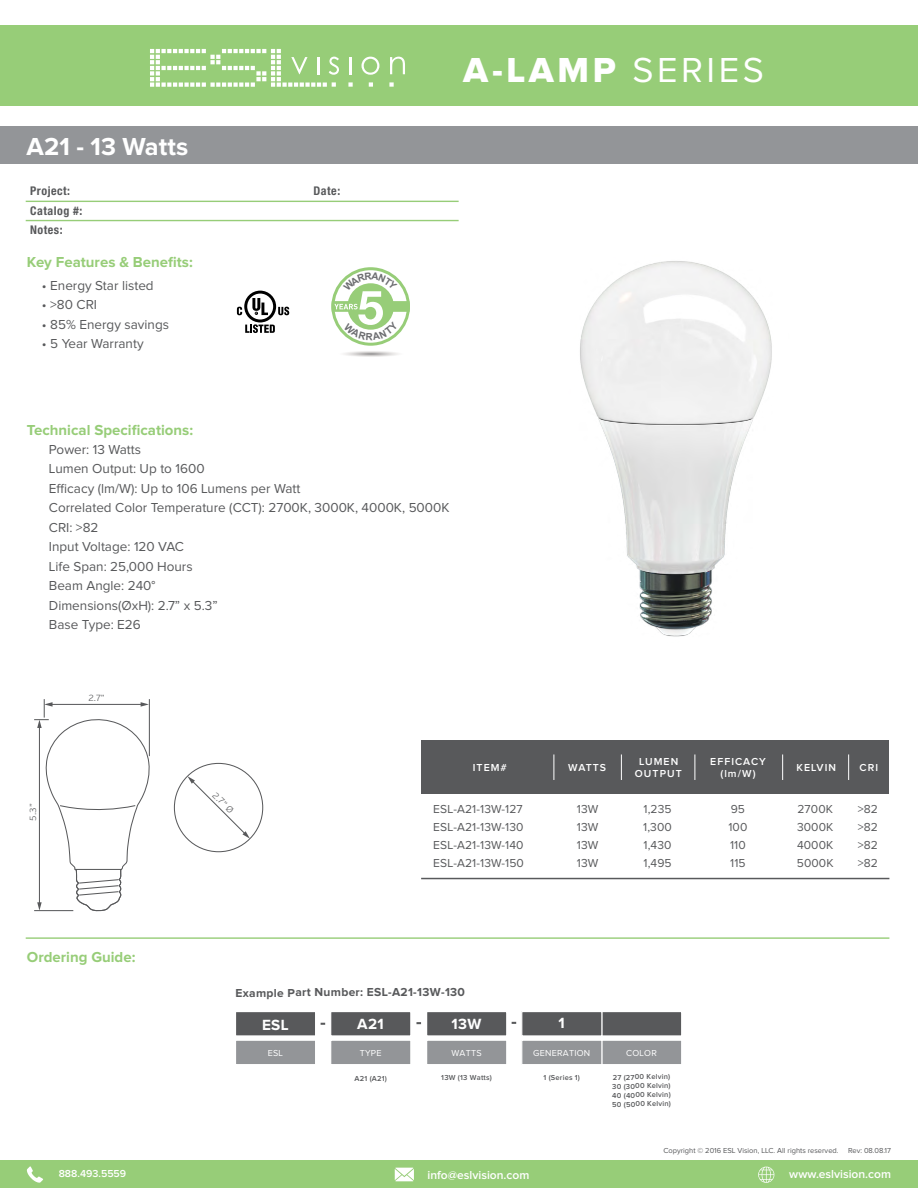
<style>
.page{position:relative;width:918px;height:1188px;background:#fff}
.page>*{position:absolute;margin:0;border:0;box-sizing:border-box;transform-origin:0 0}
.t1{font:36px "Proxima Nova Extrabld";color:#fff}
.t2{font:700 25.5px "Proxima Nova";color:#fff}
.t3{font:700 15.3px "Proxima Nova";letter-spacing:.02em;color:#fff}
.t4{font:700 15px "Proxima Nova";color:#97cd78}
.t5{font:13.5px/19.5px "Proxima Nova";color:#58595b}
.t6{font:12px/18px "Proxima Nova";letter-spacing:.01em;color:#58595b;text-align:justify}
.t7{font:600 12px "Proxima Nova";color:#fff}
.t8{font:700 12px "Proxima Nova";letter-spacing:.02em;color:#58595b}
.t9{font:700 condensed 12px "Helvetica Neue LT Pro";letter-spacing:.04em;color:#58595b}
.t10{font:600 10.5px/12px "Proxima Nova";letter-spacing:.1em;color:#fff;text-align:center}
.t11{font:600 10.5px "Proxima Nova";color:#fff}
.t12{font:9px "Proxima Nova";letter-spacing:.02em;color:#fff}
.t13{font:300 8.85px "Verb";color:#58595b;scale:1.07 1}
.t14{font:600 7.5px/9px "Proxima Nova";letter-spacing:.02em;color:#58595b;text-align:justify}
.t15{font:7.5px "Proxima Nova";color:#58595b}
.s1{font-family:"Proxima Nova"}
</style>
<div class="page">
<div style="left:0;top:126px;width:918px;height:38px;background:#939598"></div>
<div style="left:602px;top:1012px;width:80px;height:24px;background:#58595b"></div>
<div style="left:601px;top:1011px;width:81px;height:26px;border:1px solid #fff"></div>
<div style="left:602px;top:1040px;width:80px;height:25px;background:#939598"></div>
<div style="left:601px;top:1040px;width:81px;height:25px;border:1px solid #fff"></div>
<div style="left:522px;top:1012px;width:80px;height:24px;background:#58595b"></div>
<div style="left:521px;top:1011px;width:82px;height:26px;border:1px solid #fff"></div>
<div style="left:522px;top:1040px;width:80px;height:25px;background:#939598"></div>
<div style="left:521px;top:1040px;width:82px;height:25px;border:1px solid #fff"></div>
<div style="left:427px;top:1012px;width:80px;height:24px;background:#58595b"></div>
<div style="left:426px;top:1011px;width:81px;height:26px;border:1px solid #fff"></div>
<div style="left:427px;top:1040px;width:80px;height:25px;background:#939598"></div>
<div style="left:426px;top:1040px;width:81px;height:25px;border:1px solid #fff"></div>
<div style="left:235px;top:1012px;width:81px;height:24px;background:#58595b"></div>
<div style="left:235px;top:1011px;width:81px;height:26px;border:1px solid #fff"></div>
<div style="left:235px;top:1040px;width:81px;height:25px;background:#939598"></div>
<div style="left:235px;top:1040px;width:81px;height:25px;border:1px solid #fff"></div>
<div style="left:331px;top:1012px;width:80px;height:24px;background:#58595b"></div>
<div style="left:330px;top:1011px;width:81px;height:26px;border:1px solid #fff"></div>
<div style="left:331px;top:1040px;width:80px;height:25px;background:#939598"></div>
<div style="left:330px;top:1040px;width:81px;height:25px;border:1px solid #fff"></div>
<div style="left:0;top:1161px;width:918px;height:27px;background:#97cd78"></div>
<div style="left:0;top:25px;width:918px;height:81px;background:#97cd78"></div>
<hr style="left:26px;top:201px;width:433px;height:1px;background:#97cd78">
<hr style="left:26px;top:220px;width:433px;height:1px;background:#97cd78">
<svg style="left:27px;top:1166px;width:16px;height:17px"></svg>
<svg style="left:395px;top:1168px;width:19px;height:13px"></svg>
<svg style="left:758px;top:1167px;width:16px;height:16px"></svg>
<svg style="left:349px;top:57px;width:2px;height:17px"></svg>
<svg style="left:390px;top:57px;width:15px;height:17px"></svg>
<svg style="left:362px;top:57px;width:17px;height:18px"></svg>
<svg style="left:150px;top:49px;width:189px;height:38px"></svg>
<svg style="left:348px;top:82px;width:5px;height:5px"></svg>
<svg style="left:369px;top:82px;width:4px;height:5px"></svg>
<svg style="left:389px;top:82px;width:5px;height:5px"></svg>
<hr style="left:26px;top:937px;width:863px;height:2px;background:#97cd78">
<div style="left:331px;top:267px;width:79px;height:79px;border:3px solid #97cd78;border-radius:50%"></div>
<svg style="left:344px;top:351px;width:54px;height:6px"></svg>
<svg style="left:237px;top:291px;width:52px;height:42px"></svg>
<svg style="left:187px;top:776px;width:63px;height:63px"></svg>
<svg style="left:34px;top:699px;width:116px;height:213px"></svg>
<div style="left:421px;top:740px;width:468px;height:54px;background:#58595b"></div>
<svg style="left:621px;top:754px;width:1px;height:26px"></svg>
<svg style="left:554px;top:754px;width:1px;height:26px"></svg>
<svg style="left:848px;top:754px;width:1px;height:26px"></svg>
<svg style="left:782px;top:754px;width:1px;height:26px"></svg>
<svg style="left:695px;top:754px;width:1px;height:26px"></svg>
<hr style="left:421px;top:878px;width:468px;height:1px;background:#58595b">
<img style="left:580px;top:261px;width:192px;height:376px">
<svg style="left:331px;top:272px;width:79px;height:69px"></svg>
<h2 class="t2" style="left:27px;top:132px;width:163px">A21 - 13 Watts</h2>
<p class="t9" style="left:30px;top:184px;width:41px">Project:</p>
<p class="t9" style="left:314px;top:184px;width:28px">Date:</p>
<p class="t9" style="left:30px;top:203px;width:54px">Catalog #:</p>
<p class="t9" style="left:30px;top:222px;width:34px">Notes:</p>
<p class="t4" style="left:27px;top:253px;width:167px">Key Features &amp; Benefits:</p>
<p class="t5" style="left:42px;top:276px;width:113px">• Energy Star listed</p>
<p class="t5" style="left:42px;top:295px;width:57px">• &gt;80 CRI</p>
<p class="t5" style="left:42px;top:315px;width:129px">• 85% Energy savings</p>
<p class="t5" style="left:42px;top:334px;width:103px">• 5 Year Warranty</p>
<h1 class="t1" style="left:463px;top:49px;width:302px">A-LAMP <span class="s1">SERIES</span></h1>
<p class="t4" style="left:27px;top:421px;width:168px">Technical Specifications:</p>
<p class="t5" style="left:49px;top:440px;width:402px">Power: 13 Watts<br>Lumen Output: Up to 1600<br>Efficacy (lm/W): Up to 106 Lumens per Watt<br>Correlated Color Temperature (CCT): 2700K, 3000K, 4000K, 5000K<br>CRI: &gt;82<br>Input Voltage: 120 VAC<br>Life Span: 25,000 Hours<br>Beam Angle: 240°<br>Dimensions(ØxH): 2.7” x 5.3”<br>Base Type: E26</p>
<p class="t13" style="left:89px;top:693px;width:17px">2.7”</p>
<p class="t13" style="left:28px;top:821px;width:17px;rotate:-90deg">5.3”</p>
<p class="t13" style="left:218px;top:790px;width:26px;rotate:45deg">2.7” Ø</p>
<p class="t10" style="left:473px;top:762px;width:36px">ITEM#</p>
<p class="t6" style="left:433px;top:801px;width:92px">ESL-A21-13W-127<br>ESL-A21-13W-130<br>ESL-A21-13W-140<br>ESL-A21-13W-150</p>
<p class="t10" style="left:568px;top:762px;width:39px">WATTS</p>
<p class="t6" style="left:577px;top:801px;width:23px">13W 13W 13W 13W</p>
<p class="t10" style="left:635px;top:756px;width:48px">LUMEN<br>OUTPUT</p>
<p class="t6" style="left:643px;top:801px;width:30px">1,235<br>1,300<br>1,430<br>1,495</p>
<p class="t10" style="left:710px;top:756px;width:57px">EFFICACY (lm/W)</p>
<p class="t6" style="left:728px;top:801px;width:20px;text-align:left">95<br>100<br>110<br>115</p>
<p class="t10" style="left:796px;top:762px;width:41px">KELVIN</p>
<p class="t6" style="left:797px;top:801px;width:38px">2700K 3000K 4000K 5000K</p>
<p class="t10" style="left:860px;top:762px;width:20px">CRI</p>
<p class="t6" style="left:858px;top:801px;width:22px">&gt;82 &gt;82 &gt;82 &gt;82</p>
<p class="t4" style="left:27px;top:948px;width:110px">Ordering Guide:</p>
<p class="t8" style="left:236px;top:985px;width:231px">Example Part Number: ESL-A21-13W-130</p>
<p class="t3" style="left:262px;top:1016px;width:28px">ESL</p>
<p class="t12" style="left:268px;top:1048px;width:17px">ESL</p>
<p class="t3" style="left:558px;top:1015px;width:8px">1</p>
<p class="t12" style="left:533px;top:1048px;width:59px">GENERATION</p>
<p class="t12" style="left:626px;top:1048px;width:32px">COLOR</p>
<p class="t3" style="left:451px;top:1015px;width:32px">13W</p>
<p class="t12" style="left:451px;top:1048px;width:32px">WATTS</p>
<p class="t3" style="left:357px;top:1016px;width:28px">A21</p>
<p class="t12" style="left:360px;top:1048px;width:23px">TYPE</p>
<p class="t14" style="left:355px;top:1074px;width:34px">A21 (A21)</p>
<p class="t14" style="left:544px;top:1073px;width:38px">1 (Series 1)</p>
<p class="t14" style="left:612px;top:1073px;width:60px">27 (2700 Kelvin)<br>30 (3000 Kelvin)<br>40 (4000 Kelvin)<br>50 (5000 Kelvin)</p>
<p class="t14" style="left:441px;top:1073px;width:52px">13W (13 Watts)</p>
<p class="t15" style="left:663px;top:1146px;width:177px">Copyright © 2016 ESL Vision, LLC. All rights reserved.</p>
<p class="t15" style="left:848px;top:1146px;width:44px">Rev: 08.08.17</p>
<p class="t11" style="left:59px;top:1168px;width:69px">888.493.5559</p>
<p class="t7" style="left:428px;top:1168px;width:103px">info@eslvision.com</p>
<p class="t7" style="left:789px;top:1167px;width:103px">www.eslvision.com</p>
</div>
